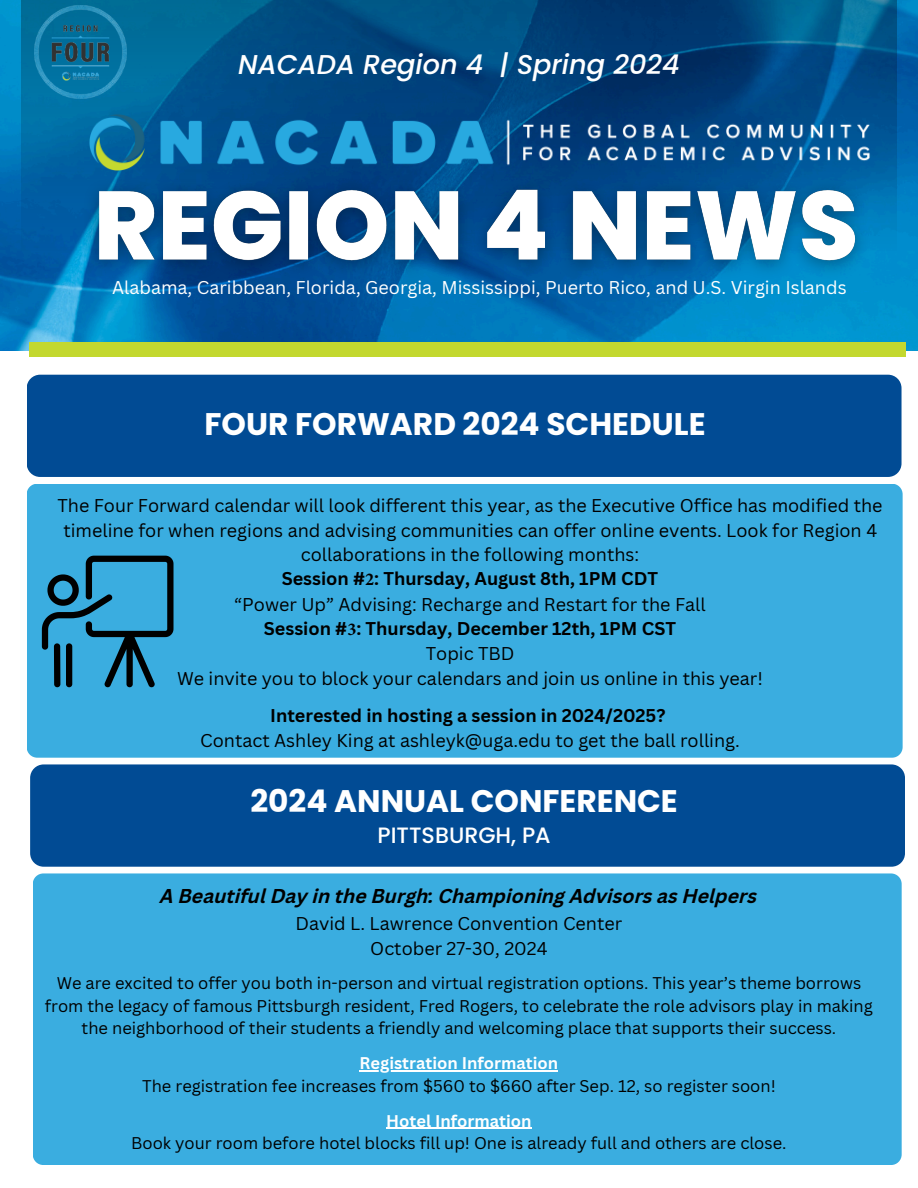
<style>
.page{position:relative;width:918px;height:1188px;background:#fff}
.page>*{position:absolute;margin:0;border:0;box-sizing:border-box;transform-origin:0 0}
.t1{font:700 31.2px "Poppins";color:#fff}
.t2{font:italic 500 27.15px "Poppins";color:#fff}
.t3{font:500 22.2px "Poppins";color:#fff}
.t4{font:italic 700 19.5px "Canva Sans";color:#000}
.t5{font:18px/24.8px "Canva Sans";color:#000;text-align:center}
.t6{font:18px "Canva Sans";color:#fff}
.t7{font:16.5px/22.5px "Canva Sans";color:#000;text-align:center}
.t8{font:700 16.5px "Canva Sans";color:#fff}
.s1{font-weight:700}
.s2{font-family:"Minion Pro";font-weight:700}
</style>
<div class="page">
<img style="left:0;top:0;width:918px;height:351px">
<svg style="left:21px;top:0;width:876px;height:250px;background:#004f86"></svg>
<div style="left:30px;top:342px;width:876px;height:15px;background:#c3d82f"></div>
<img style="left:88px;top:112px;width:783px;height:47px">
<img style="left:34px;top:6px;width:92px;height:92px">
<img style="left:74px;top:159px;width:807px;height:135px">
<div style="left:27px;top:375px;width:875px;height:102px;background:#014b94;border-radius:13px"></div>
<div style="left:27px;top:484px;width:875px;height:274px;background:#3aade0;border-radius:11px"></div>
<svg style="left:42px;top:556px;width:132px;height:131px"></svg>
<div style="left:30px;top:764px;width:875px;height:103px;background:#014b94;border-radius:13px"></div>
<div style="left:33px;top:873px;width:869px;height:292px;background:#3aade0;border-radius:11px"></div>
<hr style="left:359px;top:1070px;width:199px;height:2px;background:#fff">
<hr style="left:386px;top:1128px;width:146px;height:1px;background:#fff">
<h2 class="t2" style="left:203px;top:45px;width:514px">NACAD Region 4 | September 2023</h2>
<p class="t2" style="left:238px;top:45px;width:443px">NACADA Region 4 | Spring 2024</p>
<h3 class="t6" style="left:112px;top:275px;width:736px">Alabama, Caribbean, Florida, Georgia, Mississippi, Puerto Rico, and U.S. Virgin Islands</h3>
<h4 class="t1" style="left:205px;top:402px;width:503px">FOUR FORWARD 2024 SCHEDULE</h4>
<h4 class="t5" style="left:57px;top:492px;width:827px">The Four Forward calendar will look different this year, as the Executive Office has modified the timeline for when regions and advising communities can offer online events. Look for Region 4 collaborations in the following months:<br><span class="s1">Session #</span><span class="s2">2</span><span class="s1">: Thursday, August 8th, 1PM CDT<br></span>“Power Up” Advising: Recharge and Restart for the Fall<br><span class="s1">Session #</span><span class="s2">3</span><span class="s1">: Thursday, December 12th, 1PM CST<br></span>Topic TBD<br>We invite you to block your calendars and join us online in this year!</h4>
<h4 class="t5" style="left:200px;top:702px;width:541px"><span class="s1">Interested in hosting a session in 2024/2025?<br></span>Contact Ashley King at ashleyk@uga.edu to get the ball rolling.</h4>
<h4 class="t1" style="left:250px;top:779px;width:429px">2024 ANNUAL CONFERENCE</h4>
<h4 class="t3" style="left:378px;top:819px;width:175px">PITTSBURGH, PA</h4>
<p class="t4" style="left:160px;top:888px;width:598px">A Beautiful Day in the Burgh: Championing Advisors as Helpers</p>
<p class="t5" style="left:296px;top:911px;width:328px">David L. Lawrence Convention Center<br>October 27-30, 2024</p>
<h2 class="t7" style="left:45px;top:971px;width:830px">We are excited to offer you both in-person and virtual registration options. This year’s theme borrows from the legacy of famous Pittsburgh resident, Fred Rogers, to celebrate the role advisors play in making the neighborhood of their students a friendly and welcoming place that supports their success.</h2>
<h4 class="t8" style="left:359px;top:1051px;width:200px">Registration Information</h4>
<p class="t7" style="left:142px;top:1074px;width:635px">The registration fee increases from $560 to $660 after Sep. 12, so register soon!</p>
<p class="t8" style="left:386px;top:1109px;width:147px">Hotel Information</p>
<p class="t7" style="left:131px;top:1131px;width:657px">Book your room before hotel blocks fill up! One is already full and others are close.</p>
</div>
